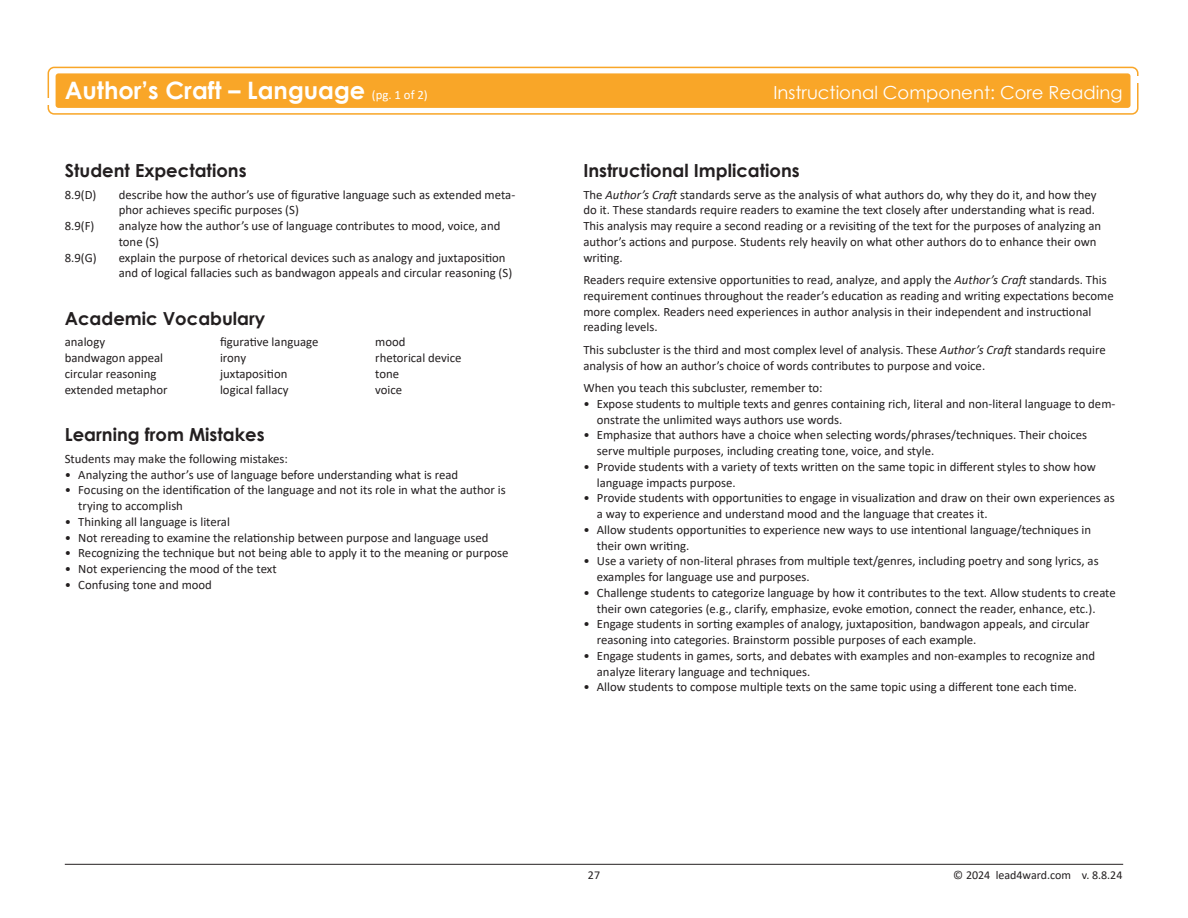
<style>
.page{position:relative;width:1188px;height:918px;background:#fff}
.page>*{position:absolute;margin:0;border:0;box-sizing:border-box;transform-origin:0 0}
.SE___and_R_or_S{font:700 24px "Century Gothic";color:#fff}
.Heading_1{font:700 18px "Century Gothic";color:#231f20}
.TEKS_Cluster_Title{font:18px "Century Gothic";color:#fff}
.Bullet_-_SEs_Writing{font:12.75px/15.8px "Calibri";color:#231f20}
.t1{font:12px "Calibri";color:#231f20}
.s1{font-family:"Calibri";font-weight:400;font-size:12.75px}
.s2{font-style:italic}
</style>
<div class="page">
<div style="left:48px;top:67px;width:1091px;height:48px;border:2px solid #f9a628;border-radius:6px"></div>
<div style="left:56px;top:73px;width:1075px;height:35px;background:#f9a628;border-radius:3px"></div>
<div style="left:38px;top:98px;width:15px;height:7px;background:#fff"></div>
<div style="left:1134px;top:76px;width:14px;height:7px;background:#fff"></div>
<hr style="left:65px;top:864px;width:1058px;height:1px;background:#231f20">
<p class="SE___and_R_or_S" style="left:65px;top:72px;width:364px">Author’s Craft – Language <span class="s1">(pg. 1 of 2)</span></p>
<p class="TEKS_Cluster_Title" style="left:773px;top:80px;width:351px">Instructional Component: Core Reading</p>
<p class="Heading_1" style="left:65px;top:157px;width:183px">Student Expectations</p>
<p class="Bullet_-_SEs_Writing" style="left:65px;top:186px;width:33px">8.9(D)</p>
<p class="Bullet_-_SEs_Writing" style="left:119px;top:186px;width:398px">describe how the author’s use of figurative language such as extended meta&shy;phor achieves specific purposes (S)</p>
<p class="Bullet_-_SEs_Writing" style="left:65px;top:218px;width:31px">8.9(F)</p>
<p class="Bullet_-_SEs_Writing" style="left:119px;top:218px;width:383px">analyze how the author’s use of language contributes to mood, voice, and tone (S)</p>
<p class="Bullet_-_SEs_Writing" style="left:65px;top:249px;width:33px">8.9(G)</p>
<p class="Bullet_-_SEs_Writing" style="left:119px;top:249px;width:395px">explain the purpose of rhetorical devices such as analogy and juxtaposition and of logical fallacies such as bandwagon appeals and circular reasoning (S)</p>
<p class="Heading_1" style="left:65px;top:305px;width:202px">Academic Vocabulary</p>
<p class="Bullet_-_SEs_Writing" style="left:65px;top:334px;width:42px">analogy</p>
<p class="Bullet_-_SEs_Writing" style="left:65px;top:350px;width:100px">bandwagon appeal</p>
<p class="Bullet_-_SEs_Writing" style="left:65px;top:365px;width:93px">circular reasoning</p>
<p class="Bullet_-_SEs_Writing" style="left:65px;top:381px;width:104px">extended metaphor</p>
<p class="Bullet_-_SEs_Writing" style="left:220px;top:334px;width:100px">figurative language</p>
<p class="Bullet_-_SEs_Writing" style="left:220px;top:350px;width:28px">irony</p>
<p class="Bullet_-_SEs_Writing" style="left:220px;top:365px;width:69px">juxtaposition</p>
<p class="Bullet_-_SEs_Writing" style="left:220px;top:381px;width:70px">logical fallacy</p>
<p class="Bullet_-_SEs_Writing" style="left:375px;top:334px;width:32px">mood</p>
<p class="Bullet_-_SEs_Writing" style="left:375px;top:350px;width:88px">rhetorical device</p>
<p class="Bullet_-_SEs_Writing" style="left:375px;top:365px;width:25px">tone</p>
<p class="Bullet_-_SEs_Writing" style="left:375px;top:381px;width:29px">voice</p>
<p class="Heading_1" style="left:65px;top:421px;width:201px">Learning from Mistakes</p>
<p class="Bullet_-_SEs_Writing" style="left:65px;top:450px;width:225px">Students may make the following mistakes:</p>
<p class="Bullet_-_SEs_Writing" style="left:65px;top:466px;width:395px">• Analyzing the author’s use of language before understanding what is read</p>
<p class="Bullet_-_SEs_Writing" style="left:78px;top:482px;width:429px;text-indent:-14px">• Focusing on the identification of the language and not its role in what the author is trying to accomplish</p>
<p class="Bullet_-_SEs_Writing" style="left:65px;top:513px;width:167px">• Thinking all language is literal</p>
<p class="Bullet_-_SEs_Writing" style="left:65px;top:529px;width:425px">• Not rereading to examine the relationship between purpose and language used</p>
<p class="Bullet_-_SEs_Writing" style="left:65px;top:545px;width:445px">• Recognizing the technique but not being able to apply it to the meaning or purpose</p>
<p class="Bullet_-_SEs_Writing" style="left:65px;top:561px;width:213px">• Not experiencing the mood of the text</p>
<p class="Bullet_-_SEs_Writing" style="left:65px;top:576px;width:149px">• Confusing tone and mood</p>
<p class="Heading_1" style="left:583px;top:157px;width:218px">Instructional Implications</p>
<p class="Bullet_-_SEs_Writing" style="left:583px;top:186px;width:519px">The <span class="s2">Author’s Craft</span> standards serve as the analysis of what authors do, why they do it, and how they do it. These standards require readers to examine the text closely after understanding what is read.<br>This analysis may require a second reading or a revisiting of the text for the purposes of analyzing an author’s actions and purpose. Students rely heavily on what other authors do to enhance their own writing.</p>
<p class="Bullet_-_SEs_Writing" style="left:583px;top:272px;width:532px">Readers require extensive opportunities to read, analyze, and apply the <span class="s2">Author’s Craft</span> standards. This requirement continues throughout the reader’s education as reading and writing expectations become more complex. Readers need experiences in author analysis in their independent and instructional reading levels.</p>
<p class="Bullet_-_SEs_Writing" style="left:583px;top:341px;width:524px">This subcluster is the third and most complex level of analysis. These <span class="s2">Author’s Craft</span> standards require analysis of how an author’s choice of words contributes to purpose and voice.</p>
<p class="Bullet_-_SEs_Writing" style="left:583px;top:380px;width:241px">When you teach this subcluster, remember to:</p>
<p class="Bullet_-_SEs_Writing" style="left:597px;top:395px;width:520px;text-indent:-14px">• Expose students to multiple texts and genres containing rich, literal and non-literal language to dem&shy;onstrate the unlimited ways authors use words.</p>
<p class="Bullet_-_SEs_Writing" style="left:597px;top:427px;width:492px;text-indent:-14px">• Emphasize that authors have a choice when selecting words/phrases/techniques. Their choices serve multiple purposes, including creating tone, voice, and style.</p>
<p class="Bullet_-_SEs_Writing" style="left:597px;top:458px;width:501px;text-indent:-14px">• Provide students with a variety of texts written on the same topic in different styles to show how language impacts purpose.</p>
<p class="Bullet_-_SEs_Writing" style="left:597px;top:490px;width:519px;text-indent:-14px">• Provide students with opportunities to engage in visualization and draw on their own experiences as a way to experience and understand mood and the language that creates it.</p>
<p class="Bullet_-_SEs_Writing" style="left:597px;top:521px;width:496px;text-indent:-14px">• Allow students opportunities to experience new ways to use intentional language/techniques in their own writing.</p>
<p class="Bullet_-_SEs_Writing" style="left:597px;top:553px;width:503px;text-indent:-14px">• Use a variety of non-literal phrases from multiple text/genres, including poetry and song lyrics, as examples for language use and purposes.</p>
<p class="Bullet_-_SEs_Writing" style="left:583px;top:584px;width:534px;text-align:center">• Challenge students to categorize language by how it contributes to the text. Allow students to create their own categories (e.g., clarify, emphasize, evoke emotion, connect the reader, enhance, etc.).</p>
<p class="Bullet_-_SEs_Writing" style="left:597px;top:616px;width:494px;text-indent:-14px">• Engage students in sorting examples of analogy, juxtaposition, bandwagon appeals, and circular reasoning into categories. Brainstorm possible purposes of each example.</p>
<p class="Bullet_-_SEs_Writing" style="left:597px;top:647px;width:500px;text-indent:-14px">• Engage students in games, sorts, and debates with examples and non-examples to recognize and analyze literary language and techniques.</p>
<p class="Bullet_-_SEs_Writing" style="left:583px;top:679px;width:495px">• Allow students to compose multiple texts on the same topic using a different tone each time.</p>
<p class="t1" style="left:588px;top:867px;width:14px">27</p>
<p class="t1" style="left:953px;top:867px;width:171px">© 2024 lead4ward.com v. 8.8.24</p>
</div>
